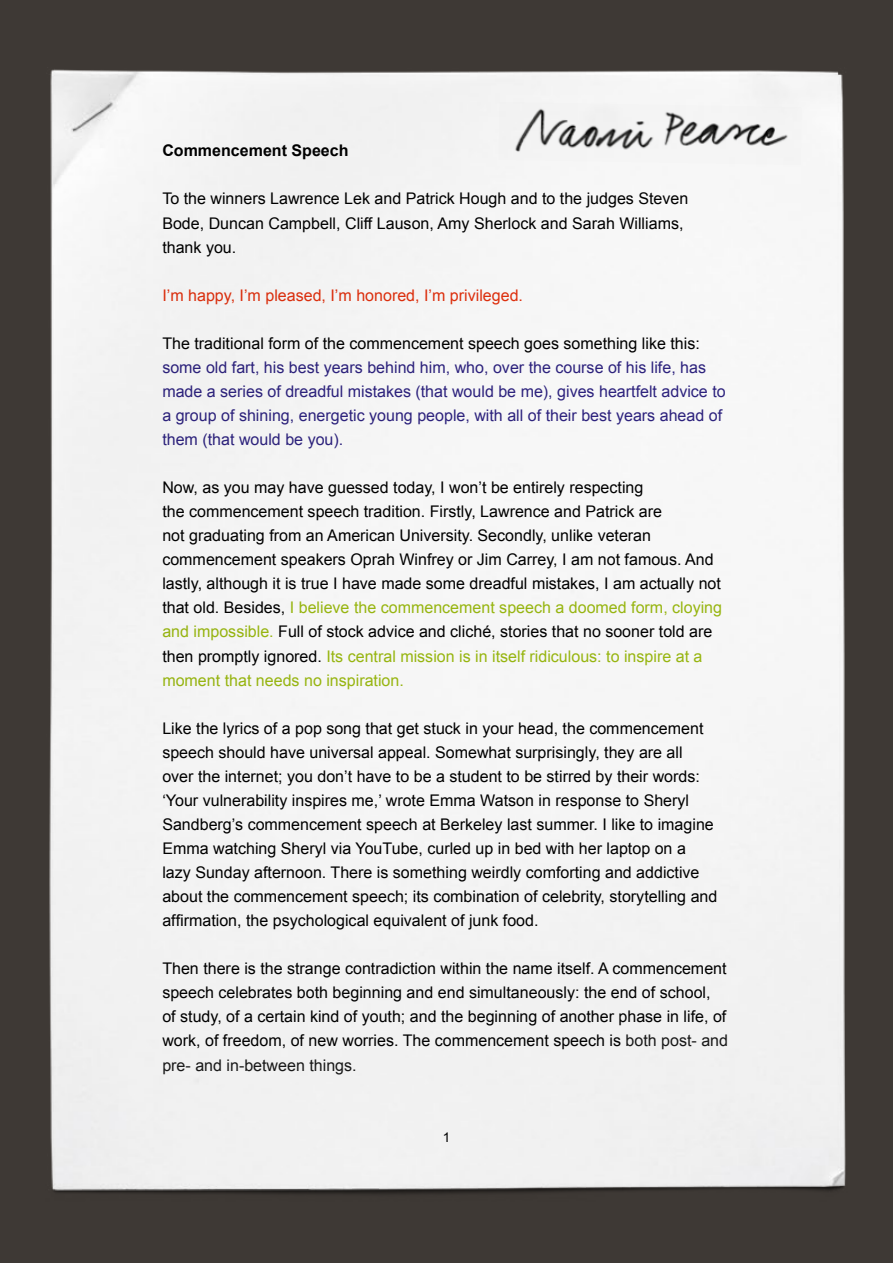
<style>
.page{position:relative;width:893px;height:1263px;background:#3e3935}
.page>*{position:absolute;margin:0;border:0;box-sizing:border-box;transform-origin:0 0}
.t1{font:16.05px/24px "Arial";color:#000}
.t2{font:16.05px/24px "Arial";color:#2f2482}
.t3{font:16.05px "Arial";color:#e6310e}
.t4{font:700 16.05px "Arial";color:#000}
.t5{font:13.35px "Arial";color:#000}
.s1{color:#9dbc11}
.s2{color:#1a1a1a}
</style>
<div class="page">
<div style="left:49px;top:69px;width:795px;height:1125px;background:#f4f4f4"></div>
<img style="left:515px;top:108px;width:273px;height:44px">
<p class="t4" style="left:162px;top:140px;width:188px">Commencement Speech</p>
<p class="t1" style="left:162px;top:187px;width:527px">To the winners Lawrence Lek and Patrick Hough and to the judges Steven<br>Bode, Duncan Campbell, Cliff Lauson, Amy Sherlock and Sarah Williams, thank you.</p>
<p class="t3" style="left:162px;top:285px;width:362px">I’m happy, I’m pleased, I’m honored, I’m privileged.</p>
<p class="t1" style="left:162px;top:331px;width:539px">The traditional form of the commencement speech goes something like this:</p>
<p class="t2" style="left:162px;top:355px;width:565px">some old fart, his best years behind him, who, over the course of his life, has made a series of dreadful mistakes (that would be me), gives heartfelt advice to a group of shining, energetic young people, with all of their best years ahead of them (that would be you).</p>
<p class="t1" style="left:162px;top:476px;width:561px">Now, as you may have guessed today, I won’t be entirely respecting<br>the commencement speech tradition. Firstly, Lawrence and Patrick are<br>not graduating from an American University. Secondly, unlike veteran commencement speakers Oprah Winfrey or Jim Carrey, I am not famous. And lastly, although it is true I have made some dreadful mistakes, I am actually not that old. Besides, <span class="s1">I believe the commencement speech a doomed form, cloying and impossible.</span> Full of stock advice and cliché, stories that no sooner told are then promptly ignored. <span class="s1">Its central mission is in itself ridiculous: to inspire at a moment that needs no inspiration.</span></p>
<p class="t1" style="left:162px;top:716px;width:557px">Like the lyrics of a pop song that get stuck in your head, the commencement speech should have universal appeal. Somewhat surprisingly, they are all over the internet; you don’t have to be a student to be stirred by their words: ‘Your vulnerability inspires me,’ wrote Emma Watson in response to Sheryl Sandberg’s commencement speech at Berkeley last summer. I like to imagine Emma watching Sheryl via YouTube, curled up in bed with her laptop on a lazy Sunday afternoon. There is something weirdly comforting and addictive about the commencement speech; its combination of celebrity, storytelling and affirmation, the psychological equivalent of junk food.</p>
<p class="t1" style="left:162px;top:957px;width:567px">Then there is the strange contradiction within the name itself. A commencement speech celebrates both beginning and end simultaneously: the end of school,<br>of study, of a certain kind of youth; and the beginning of another phase in life, of work, of freedom, of new worries. The commencement speech is <span class="s2">both post- and pre- and in-between things.</span></p>
<p class="t5" style="left:443px;top:1129px;width:9px">1</p>
</div>
